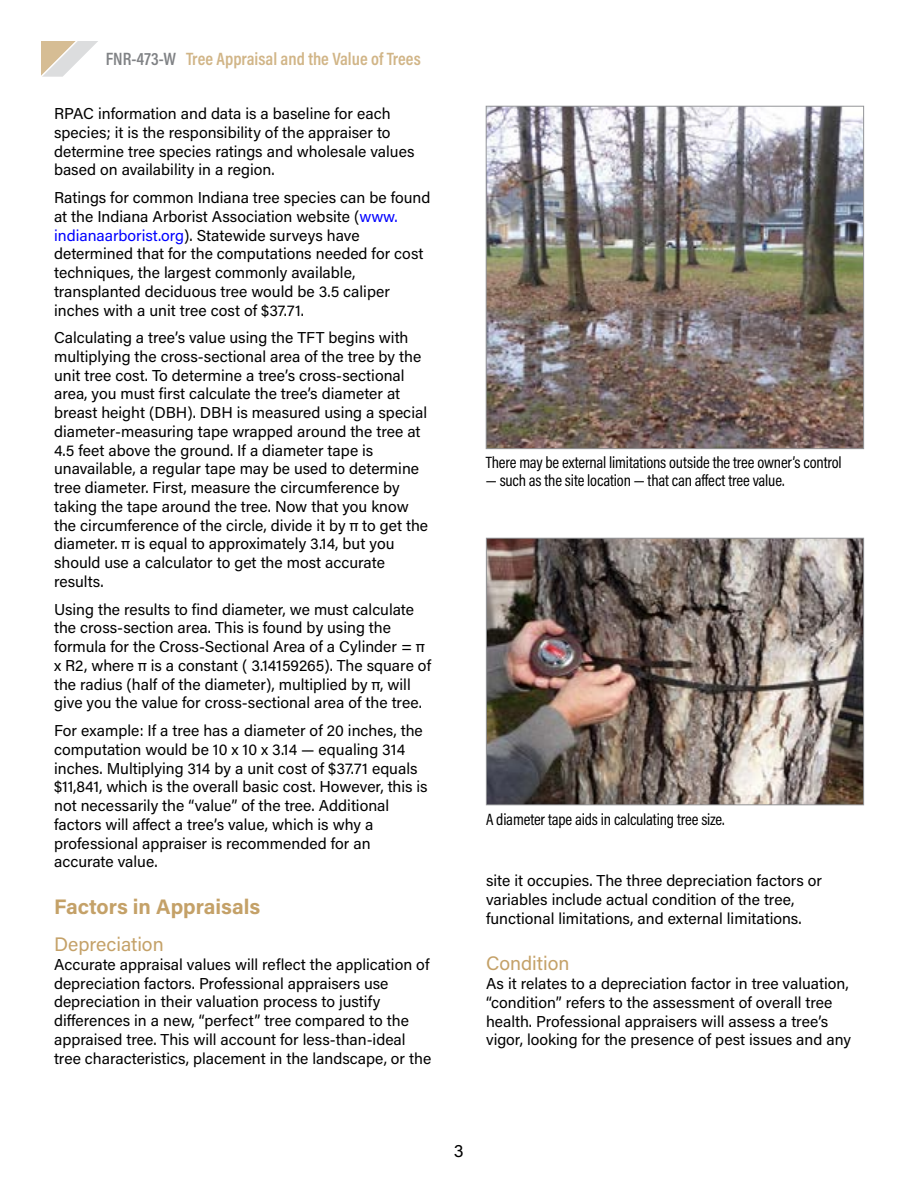
<style>
.page{position:relative;width:918px;height:1188px;background:#fff}
.page>*{position:absolute;margin:0;border:0;box-sizing:border-box;transform-origin:0 0}
.HEADING_1{font:700 21px "Acumin Pro";color:#c4a168}
.HEADING_2{font:19.5px "Acumin Pro";color:#c4a168}
.t1{font:600 18px "Acumin Pro Cond";color:#d1b587}
.t2{font:18px "Acumin Pro";color:#000}
.Text{font:16.5px "Acumin Pro Cond";letter-spacing:-.01em;color:#000}
.Text-2{font:15.75px/18.8px "Acumin Pro";color:#000}
.s1{color:#808285}
.s2{color:#00f}
</style>
<div class="page">
<svg style="left:41px;top:41px;width:57px;height:36px"></svg>
<img style="left:488px;top:108px;width:374px;height:339px">
<div style="left:486px;top:106px;width:378px;height:343px;border:1px solid #939598"></div>
<img style="left:488px;top:540px;width:374px;height:263px">
<div style="left:486px;top:538px;width:378px;height:267px;border:1px solid #939598"></div>
<p class="t1" style="left:106px;top:47px;width:316px"><span class="s1">FNR-473-W</span> Tree Appraisal and the Value of Trees</p>
<p class="Text-2" style="left:54px;top:104px;width:362px">RPAC information and data is a baseline for each species; it is the responsibility of the appraiser to determine tree species ratings and wholesale values based on availability in a region.</p>
<p class="Text-2" style="left:54px;top:188px;width:378px">Ratings for common Indiana tree species can be found at the Indiana Arborist Association website (<span class="s2">www. indianaarborist.org</span>). Statewide surveys have determined that for the computations needed for cost techniques, the largest commonly available, transplanted deciduous tree would be 3.5 caliper inches with a unit tree cost of $37.71.</p>
<p class="Text-2" style="left:54px;top:328px;width:376px">Calculating a tree’s value using the TFT begins with multiplying the cross-sectional area of the tree by the unit tree cost. To determine a tree’s cross-sectional area, you must first calculate the tree’s diameter at breast height (DBH). DBH is measured using a special diameter-measuring tape wrapped around the tree at 4.5 feet above the ground. If a diameter tape is unavailable, a regular tape may be used to determine tree diameter. First, measure the circumference by taking the tape around the tree. Now that you know the circumference of the circle, divide it by π to get the diameter. π is equal to approximately 3.14, but you should use a calculator to get the most accurate results.</p>
<p class="Text-2" style="left:54px;top:599px;width:379px">Using the results to find diameter, we must calculate the cross-section area. This is found by using the formula for the Cross-Sectional Area of a Cylinder = π x R2, where π is a constant ( 3.14159265). The square of the radius (half of the diameter), multiplied by π, will give you the value for cross-sectional area of the tree.</p>
<p class="Text-2" style="left:54px;top:721px;width:375px">For example: If a tree has a diameter of 20 inches, the computation would be 10 x 10 x 3.14 — equaling 314 inches. Multiplying 314 by a unit cost of $37.71 equals $11,841, which is the overall basic cost. However, this is not necessarily the “value” of the tree. Additional factors will affect a tree’s value, which is why a professional appraiser is recommended for an accurate value.</p>
<p class="HEADING_1" style="left:54px;top:892px;width:208px">Factors in Appraisals</p>
<p class="HEADING_2" style="left:54px;top:931px;width:111px">Depreciation</p>
<p class="Text-2" style="left:54px;top:954px;width:379px">Accurate appraisal values will reflect the application of depreciation factors. Professional appraisers use depreciation in their valuation process to justify differences in a new, “perfect” tree compared to the appraised tree. This will account for less-than-ideal tree characteristics, placement in the landscape, or the</p>
<p class="Text" style="left:486px;top:452px;width:357px">There may be external limitations outside the tree owner’s control</p>
<p class="Text" style="left:486px;top:470px;width:300px">— such as the site location — that can affect tree value.</p>
<p class="Text" style="left:486px;top:808px;width:240px">A diameter tape aids in calculating tree size.</p>
<p class="Text-2" style="left:486px;top:871px;width:338px">site it occupies. The three depreciation factors or variables include actual condition of the tree, functional limitations, and external limitations.</p>
<p class="HEADING_2" style="left:486px;top:950px;width:85px">Condition</p>
<p class="Text-2" style="left:486px;top:974px;width:367px">As it relates to a depreciation factor in tree valuation, “condition” refers to the assessment of overall tree health. Professional appraisers will assess a tree’s vigor, looking for the presence of pest issues and any</p>
<p class="t2" style="left:454px;top:1138px;width:11px">3</p>
</div>
